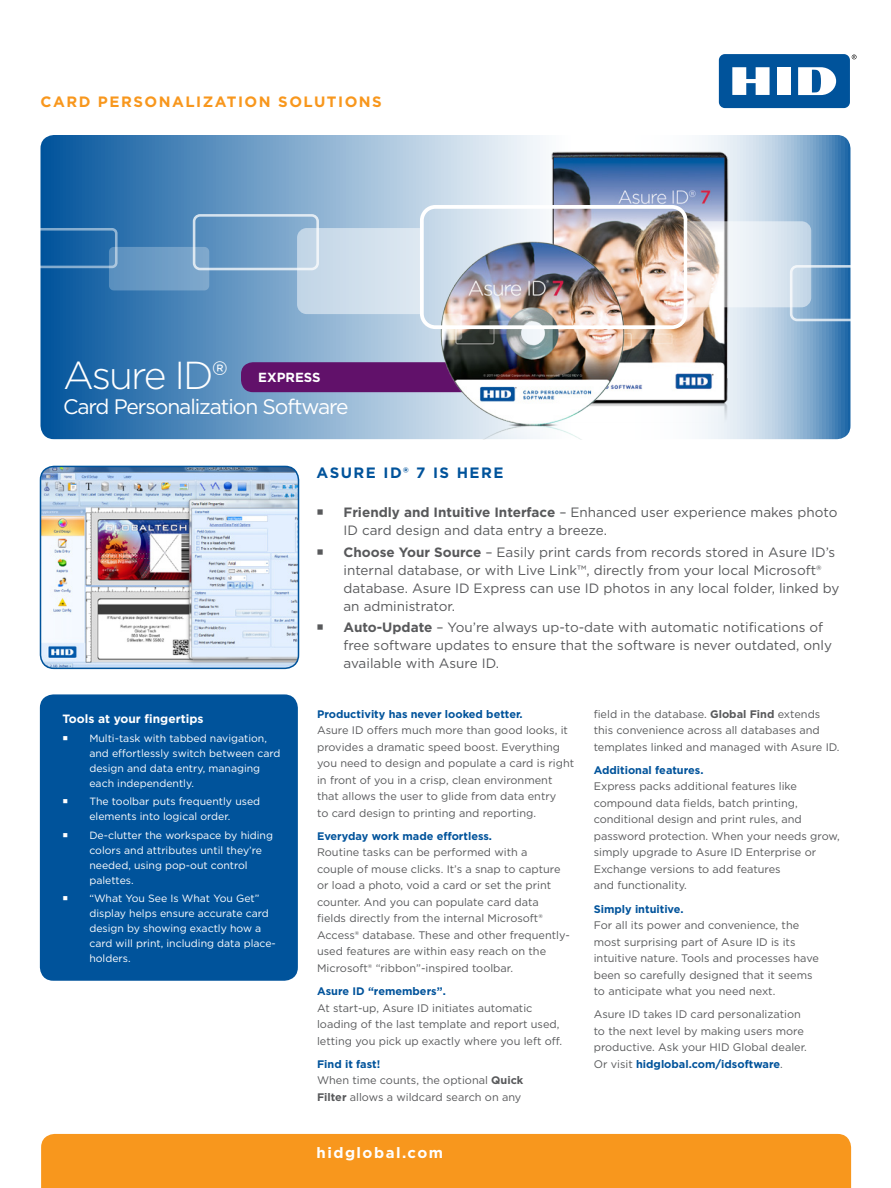
<style>
.page{position:relative;width:891px;height:1188px;background:#fff}
.page>*{position:absolute;margin:0;border:0;box-sizing:border-box;transform-origin:0 0}
.t1{font:300 39px "Gotham";letter-spacing:-.05em;color:#fff}
.t2{font:21px "Gotham";letter-spacing:-.05em;color:#fff}
.t3{font:700 15px "Gotham";letter-spacing:.1em;color:#f8971d}
.t4{font:700 15px "Gotham";letter-spacing:.1em;color:#00539b}
.t5{font:700 15px "Gotham";letter-spacing:.1em;color:#fff}
.t6{font:13.5px/18px "Gotham";color:#58595b}
.t7{font:700 13.2px "Gotham";color:#fff}
.t8{font:700 12px "Gotham";color:#fff}
.body{font:10.95px/16.5px "Gotham";color:#58595b}
.body-2{font:700 10.95px "Gotham";color:#00539b}
.t9{font:10.5px/15px "Gotham";color:#fff}
.s1{font-weight:700}
.s2{font-weight:700;color:#00539b}
</style>
<div class="page">
<svg style="left:40px;top:135px;width:810px;height:304px;background:#6899c3"></svg>
<div style="left:241px;top:362px;width:275px;height:30px;background:#61116a;border-radius:12px"></div>
<svg style="left:852px;top:55px;width:5px;height:4px"></svg>
<div style="left:719px;top:54px;width:131px;height:54px;background:#00539b;border-radius:6px"></div>
<div style="left:777px;top:67px;width:14px;height:28px;background:#fff"></div>
<svg style="left:732px;top:67px;width:38px;height:28px"></svg>
<svg style="left:798px;top:67px;width:38px;height:28px"></svg>
<div style="left:41px;top:1134px;width:810px;height:54px;background:#f8971d"></div>
<img style="left:533px;top:144px;width:211px;height:295px">
<img style="left:393px;top:179px;width:273px;height:260px">
<div style="left:193px;top:214px;width:126px;height:56px;border:3px solid #fff;border-radius:6px"></div>
<svg style="left:109px;top:247px;width:100px;height:43px;background:#6f9dc6"></svg>
<div style="left:28px;top:228px;width:90px;height:40px;border:3px solid #fff;border-radius:4px"></div>
<div style="left:420px;top:205px;width:267px;height:124px;border:4px solid #fff;border-radius:14px"></div>
<svg style="left:297px;top:228px;width:123px;height:86px;background:#cfdeec"></svg>
<svg style="left:687px;top:221px;width:163px;height:100px;background:#bacbd9"></svg>
<div style="left:40px;top:694px;width:258px;height:287px;background:#00539b;border-radius:14px"></div>
<img style="left:40px;top:466px;width:258px;height:202px">
<div style="left:40px;top:466px;width:259px;height:203px;border:2px solid #00539b;border-radius:14px"></div>
<p class="t3" style="left:40px;top:92px;width:343px">CARD PERSONALIZATION SOLUTIONS</p>
<p class="t1" style="left:63px;top:350px;width:167px">Asure ID®</p>
<p class="t2" style="left:63px;top:394px;width:287px">Card Personalization Software</p>
<p class="t7" style="left:258px;top:369px;width:64px">EXPRESS</p>
<p class="t8" style="left:62px;top:711px;width:143px">Tools at your fingertips</p>
<p class="t9" style="left:89px;top:730px;width:193px">Multi-task with tabbed navigation, and effortlessly switch between card design and data entry, managing each independently.</p>
<p class="t9" style="left:89px;top:794px;width:172px">The toolbar puts frequently used elements into logical order.</p>
<p class="t9" style="left:89px;top:827px;width:185px">De-clutter the workspace by hiding colors and attributes until they’re needed, using pop-out control palettes.</p>
<p class="t9" style="left:89px;top:891px;width:188px">“What You See Is What You Get” display helps ensure accurate card design by showing exactly how a card will print, including data place&shy;holders.</p>
<p class="t4" style="left:316px;top:463px;width:189px">ASURE ID® 7 IS HERE</p>
<p class="t6" style="left:344px;top:503px;width:495px"><span class="s1">Friendly and Intuitive Interface</span> – Enhanced user experience makes photo<br>ID card design and data entry a breeze.</p>
<p class="t6" style="left:344px;top:543px;width:497px"><span class="s1">Choose Your Source</span> – Easily print cards from records stored in Asure ID’s internal database, or with Live Link™, directly from your local Microsoft® database. Asure ID Express can use ID photos in any local folder, linked by an administrator.</p>
<p class="t6" style="left:344px;top:618px;width:490px"><span class="s1">Auto-Update</span> – You’re always up-to-date with automatic notifications of free software updates to ensure that the software is never outdated, only available with Asure ID.</p>
<p class="body" style="left:317px;top:705px;width:259px"><span class="s2">Productivity has never looked better.<br></span>Asure ID offers much more than good looks, it provides a dramatic speed boost. Everything you need to design and populate a card is right in front of you in a crisp, clean environment that allows the user to glide from data entry<br>to card design to printing and reporting.</p>
<p class="body" style="left:317px;top:827px;width:254px"><span class="s2">Everyday work made effortless.<br></span>Routine tasks can be performed with a<br>couple of mouse clicks. It’s a snap to capture or load a photo, void a card or set the print counter. And you can populate card data fields directly from the internal Microsoft® Access® database. These and other frequently&shy;used features are within easy reach on the Microsoft® “ribbon”-inspired toolbar.</p>
<p class="body" style="left:317px;top:983px;width:247px"><span class="s2">Asure ID “remembers”.<br></span>At start-up, Asure ID initiates automatic loading of the last template and report used, letting you pick up exactly where you left off.</p>
<p class="body" style="left:317px;top:1055px;width:208px"><span class="s2">Find it fast!<br></span>When time counts, the optional <span class="s1">Quick<br>Filter</span> allows a wildcard search on any</p>
<p class="t5" style="left:316px;top:1142px;width:128px">hidglobal.com</p>
<p class="body" style="left:594px;top:705px;width:247px">field in the database. <span class="s1">Global Find</span> extends this convenience across all databases and templates linked and managed with Asure ID.</p>
<p class="body-2" style="left:594px;top:763px;width:111px">Additional features.</p>
<p class="body" style="left:594px;top:778px;width:210px">Express packs additional features like compound data fields, batch printing, conditional design and print rules, and</p>
<p class="body" style="left:594px;top:827px;width:248px">password protection. When your needs grow,</p>
<p class="body" style="left:594px;top:844px;width:224px">simply upgrade to Asure ID Enterprise or</p>
<p class="body" style="left:594px;top:860px;width:189px">Exchange versions to add features</p>
<p class="body" style="left:594px;top:877px;width:95px">and functionality.</p>
<p class="body" style="left:594px;top:900px;width:227px"><span class="s2">Simply intuitive.<br></span>For all its power and convenience, the most surprising part of Asure ID is its intuitive nature. Tools and processes have been so carefully designed that it seems to anticipate what you need next.</p>
<p class="body" style="left:594px;top:1006px;width:215px">Asure ID takes ID card personalization to the next level by making users more productive. Ask your HID Global dealer.<br>Or visit <span class="s2">hidglobal.com/idsoftware</span>.</p>
</div>
